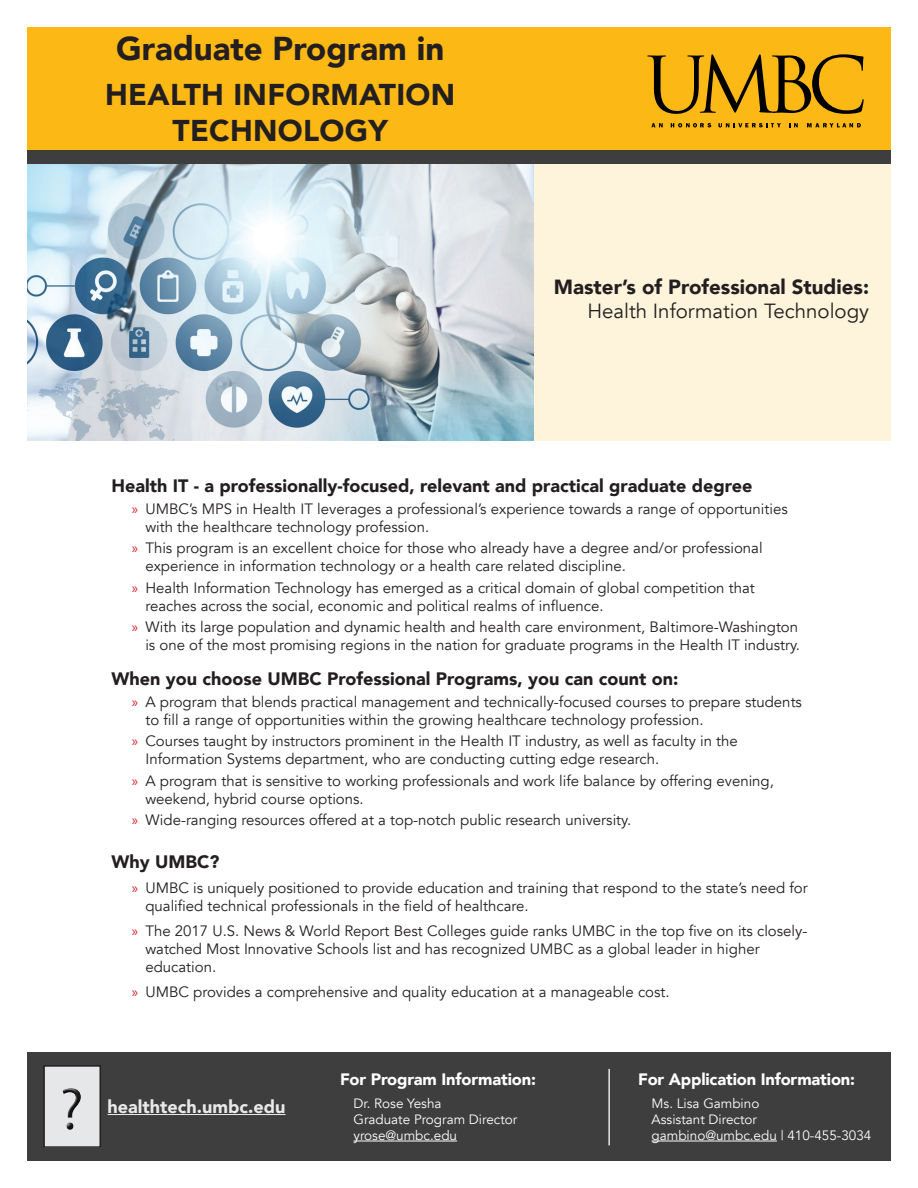
<style>
.page{position:relative;width:918px;height:1188px;background:#fff}
.page>*{position:absolute;margin:0;border:0;box-sizing:border-box;transform-origin:0 0}
.t1{font:60px "Myriad Pro";color:#231f20}
.t2{font:900 33px "Avenir";color:#231f20}
.t3{font:900 30px "Avenir";letter-spacing:.01em;color:#231f20}
.t4{font:900 20.4px/24.6px "Avenir";color:#231f20;text-align:right}
.t5{font:900 18px "Avenir";color:#231f20}
.t6{font:900 18px "Avenir";color:#e9e9e9}
.t7{font:900 16.5px "Avenir";letter-spacing:-.01em;color:#fff}
.t8{font:15px/18px "Avenir";color:#231f20}
.t9{font:13.5px/16.2px "Avenir";color:#fff}
.s1{font-weight:400}
.s2{font-family:"Myriad Pro";color:#d1232a}
</style>
<div class="page">
<div style="left:27px;top:27px;width:864px;height:130px;background:#fcb814"></div>
<div style="left:534px;top:161px;width:357px;height:280px;background:#fef4db"></div>
<div style="left:28px;top:1052px;width:863px;height:109px;background:#3e3e3f"></div>
<hr style="left:354px;top:1141px;width:103px;height:1px;background:#fff">
<hr style="left:652px;top:1141px;width:125px;height:1px;background:#fff">
<div style="left:44px;top:1066px;width:56px;height:81px;background:#e6e7e9"></div>
<div style="left:43px;top:1065px;width:58px;height:83px;border:2px solid #231f20"></div>
<div style="left:50px;top:1084px;width:42px;height:58px;background:#231f20;opacity:.75"></div>
<hr style="left:108px;top:1114px;width:178px;height:1px;background:#e9e9e9">
<hr style="left:608px;top:1069px;width:2px;height:76px;background:#e6e7e9">
<svg style="left:647px;top:54px;width:217px;height:60px"></svg>
<svg style="left:651px;top:123px;width:12px;height:4px"></svg>
<svg style="left:671px;top:123px;width:40px;height:4px"></svg>
<svg style="left:718px;top:123px;width:63px;height:4px"></svg>
<svg style="left:789px;top:123px;width:9px;height:4px"></svg>
<svg style="left:807px;top:123px;width:54px;height:4px"></svg>
<img style="left:27px;top:164px;width:507px;height:277px">
<div style="left:27px;top:151px;width:864px;height:13px;background:#3e3e3f"></div>
<p class="t2" style="left:116px;top:20px;width:330px">Graduate Program in</p>
<p class="t3" style="left:105px;top:69px;width:352px">HEALTH INFORMATION</p>
<p class="t3" style="left:173px;top:105px;width:217px">TECHNOLOGY</p>
<p class="t4" style="left:554px;top:274px;width:317px">Master’s of Professional Studies:<br><span class="s1">Health Information Technology</span></p>
<p class="t5" style="left:112px;top:470px;width:642px">Health IT - a professionally-focused, relevant and practical graduate degree</p>
<p class="t8" style="left:145px;top:500px;width:644px;text-indent:-14px"><span class="s2">»</span> UMBC’s MPS in Health IT leverages a professional’s experience towards a range of opportunities with the healthcare technology profession.</p>
<p class="t8" style="left:145px;top:539px;width:619px;text-indent:-14px"><span class="s2">»</span> This program is an excellent choice for those who already have a degree and/or professional experience in information technology or a health care related discipline.</p>
<p class="t8" style="left:145px;top:579px;width:611px;text-indent:-14px"><span class="s2">»</span> Health Information Technology has emerged as a critical domain of global competition that reaches across the social, economic and political realms of influence.</p>
<p class="t8" style="left:132px;top:618px;width:670px;text-align:right"><span class="s2">»</span> With its large population and dynamic health and health care environment, Baltimore-Washington is one of the most promising regions in the nation for graduate programs in the Health IT industry.</p>
<p class="t5" style="left:112px;top:663px;width:568px">When you choose UMBC Professional Programs, you can count on:</p>
<p class="t8" style="left:145px;top:693px;width:658px;text-indent:-14px"><span class="s2">»</span> A program that blends practical management and technically-focused courses to prepare students to fill a range of opportunities within the growing healthcare technology profession.</p>
<p class="t8" style="left:145px;top:732px;width:594px;text-indent:-14px"><span class="s2">»</span> Courses taught by instructors prominent in the Health IT industry, as well as faculty in the<br>Information Systems department, who are conducting cutting edge research.</p>
<p class="t8" style="left:145px;top:772px;width:630px;text-indent:-14px"><span class="s2">»</span> A program that is sensitive to working professionals and work life balance by offering evening, weekend, hybrid course options.</p>
<p class="t8" style="left:132px;top:811px;width:501px"><span class="s2">»</span> Wide-ranging resources offered at a top-notch public research university.</p>
<p class="t5" style="left:112px;top:847px;width:109px">Why UMBC?</p>
<p class="t8" style="left:145px;top:879px;width:664px;text-indent:-14px"><span class="s2">»</span> UMBC is uniquely positioned to provide education and training that respond to the state’s need for qualified technical professionals in the field of healthcare.</p>
<p class="t8" style="left:145px;top:922px;width:664px;text-indent:-14px"><span class="s2">»</span> The 2017 U.S. News &amp; World Report Best Colleges guide ranks UMBC in the top five on its closely&shy;watched Most Innovative Schools list and has recognized UMBC as a global leader in higher education.</p>
<p class="t8" style="left:132px;top:983px;width:539px"><span class="s2">»</span> UMBC provides a comprehensive and quality education at a manageable cost.</p>
<h1 class="t1" style="left:59px;top:1072px;width:26px">?</h1>
<p class="t6" style="left:108px;top:1091px;width:180px">healthtech.umbc.edu</p>
<p class="t7" style="left:340px;top:1065px;width:197px">For Program Information:</p>
<p class="t9" style="left:354px;top:1095px;width:90px">Dr. Rose Yesha</p>
<p class="t9" style="left:354px;top:1111px;width:165px">Graduate Program Director</p>
<p class="t9" style="left:354px;top:1127px;width:105px">yrose@umbc.edu</p>
<p class="t7" style="left:638px;top:1065px;width:219px">For Application Information:</p>
<p class="t9" style="left:652px;top:1095px;width:109px">Ms. Lisa Gambino<br>Assistant Director</p>
<p class="t9" style="left:652px;top:1127px;width:221px">gambino@umbc.edu | 410-455-3034</p>
</div>
